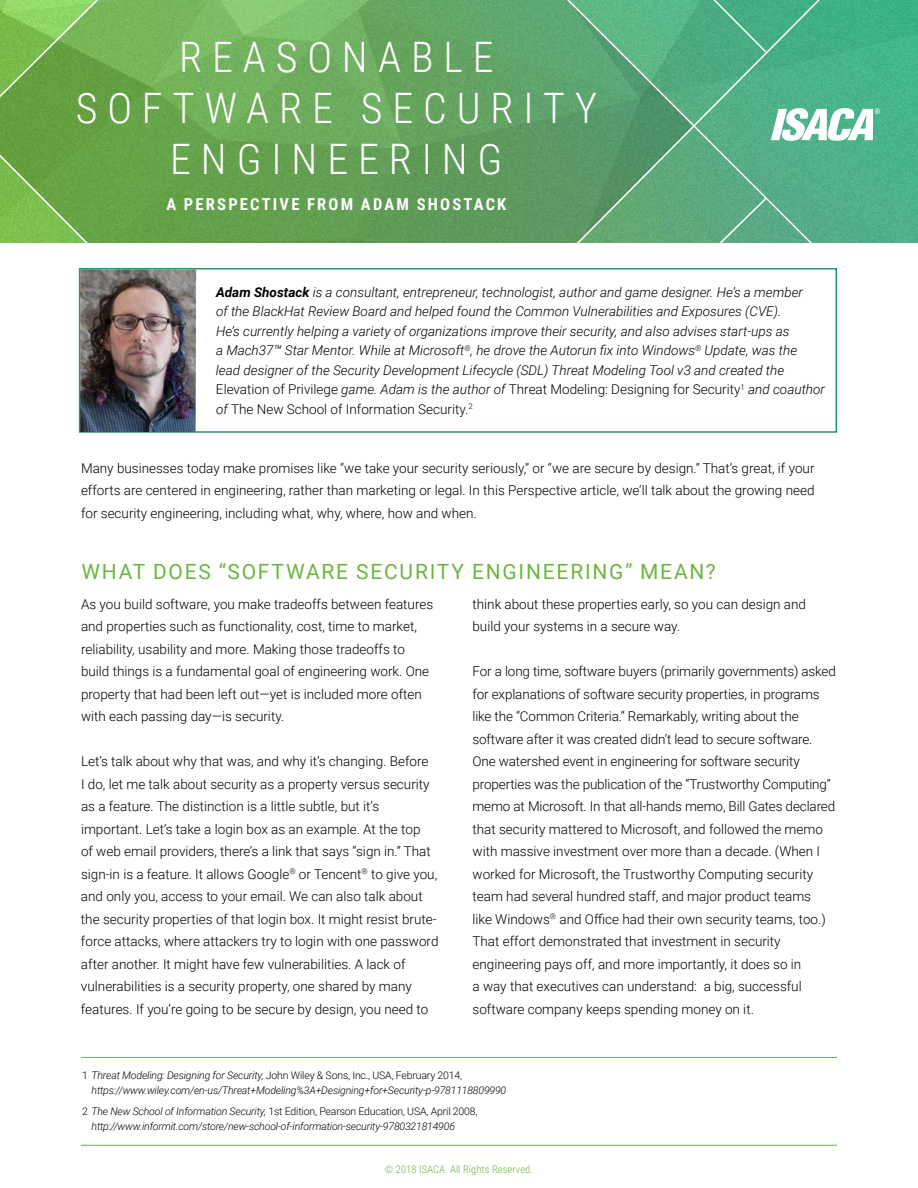
<style>
.page{position:relative;width:918px;height:1188px;background:#fff}
.page>*{position:absolute;margin:0;border:0;box-sizing:border-box;transform-origin:0 0}
.t1{font:300 42px/51px "Roboto Condensed";letter-spacing:.235em;color:#fff;text-align:center}
.t2{font:21px "Roboto";letter-spacing:.085em;color:#6cb641}
.t3{font:700 16.5px "Roboto Condensed";letter-spacing:.135em;color:#fff}
.t4{font:300 13.5px/22.5px "Roboto";color:#000}
.t5{font:italic 300 13.5px/19.5px "Roboto";color:#000}
.t6{font:italic 300 10.5px/15px "Roboto";letter-spacing:-.015em;color:#000}
.t7{font:300 10.5px "Roboto Condensed";letter-spacing:.01em;color:#6cb641}
.s1{font-weight:700}
.s2{font-style:normal}
</style>
<div class="page">
<img style="left:823px;top:0;width:95px;height:243px">
<svg style="left:0;top:0;width:563px;height:243px;background:#67a659"></svg>
<svg style="left:0;top:0;width:101px;height:101px;background:#78b651"></svg>
<svg style="left:823px;top:108px;width:57px;height:33px"></svg>
<svg style="left:0;top:152px;width:90px;height:91px;background:#73b14b"></svg>
<svg style="left:814px;top:0;width:9px;height:243px;background:#5db894"></svg>
<svg style="left:563px;top:0;width:251px;height:243px;background:#5bab80"></svg>
<div style="left:79px;top:268px;width:758px;height:165px;border:2px solid #269868"></div>
<img style="left:80px;top:269px;width:116px;height:163px">
<hr style="left:81px;top:1145px;width:756px;height:1px;background:#6cb641">
<hr style="left:81px;top:1057px;width:756px;height:1px;background:#6cb641">
<h1 class="t1" style="left:76px;top:30px;width:523px">REASONABLE<br>SOFTWARE SECURITY<br>ENGINEERING</h1>
<p class="t3" style="left:166px;top:192px;width:342px">A PERSPECTIVE FROM ADAM SHOSTACK</p>
<p class="t5" style="left:216px;top:282px;width:611px"><span class="s1">Adam Shostack</span> is a consultant, entrepreneur, technologist, author and game designer. He’s a member<br>of the BlackHat Review Board and helped found the Common Vulnerabilities and Exposures (CVE).<br>He’s currently helping a variety of organizations improve their security, and also advises start-ups as<br>a Mach37™ Star Mentor. While at Microsoft<sup>®</sup>, he drove the Autorun fix into Windows<sup>®</sup> Update, was the<br>lead designer of the Security Development Lifecycle (SDL) Threat Modeling Tool v3 and created the <span class="s2">Elevation of Privilege</span> game. Adam is the author of <span class="s2">Threat Modeling: Designing for Security</span><sup>1</sup> and coauthor of <span class="s2">The New School of Information Security.</span><sup>2</sup></p>
<p class="t4" style="left:81px;top:456px;width:735px;text-align:justify">Many businesses today make promises like “we take your security seriously,” or “we are secure by design.” That’s great, if your efforts are centered in engineering, rather than marketing or legal. In this Perspective article, we’ll talk about the growing need for security engineering, including what, why, where, how and when.</p>
<h2 class="t2" style="left:81px;top:557px;width:636px">WHAT DOES “SOFTWARE SECURITY ENGINEERING” MEAN?</h2>
<p class="t4" style="left:81px;top:592px;width:354px">As you build software, you make tradeoffs between features and properties such as functionality, cost, time to market, reliability, usability and more. Making those tradeoffs to build things is a fundamental goal of engineering work. One property that had been left out—yet is included more often with each passing day—is security.</p>
<p class="t4" style="left:81px;top:750px;width:359px">Let’s talk about why that was, and why it’s changing. Before<br>I do, let me talk about security as a property versus security as a feature. The distinction is a little subtle, but it’s important. Let’s take a login box as an example. At the top<br>of web email providers, there’s a link that says “sign in.” That sign-in is a feature. It allows Google<sup>®</sup> or Tencent<sup>®</sup> to give you, and only you, access to your email. We can also talk about the security properties of that login box. It might resist brute&shy;force attacks, where attackers try to login with one password after another. It might have few vulnerabilities. A lack of vulnerabilities is a security property, one shared by many features. If you’re going to be secure by design, you need to</p>
<p class="t4" style="left:472px;top:592px;width:335px">think about these properties early, so you can design and build your systems in a secure way.</p>
<p class="t4" style="left:472px;top:660px;width:365px">For a long time, software buyers (primarily governments) asked for explanations of software security properties, in programs like the “Common Criteria.” Remarkably, writing about the software after it was created didn’t lead to secure software.<br>One watershed event in engineering for software security properties was the publication of the “Trustworthy Computing” memo at Microsoft. In that all-hands memo, Bill Gates declared that security mattered to Microsoft, and followed the memo with massive investment over more than a decade. (When I worked for Microsoft, the Trustworthy Computing security team had several hundred staff, and major product teams<br>like Windows<sup>®</sup> and Office had their own security teams, too.)<br>That effort demonstrated that investment in security engineering pays off, and more importantly, it does so in<br>a way that executives can understand: a big, successful software company keeps spending money on it.</p>
<p class="t6" style="left:92px;top:1067px;width:416px;text-indent:-9px"><span class="s2">1</span> Threat Modeling: Designing for Security, <span class="s2">John Wiley &amp; Sons, Inc., USA, February 2014, </span>https://www.wiley.com/en-us/Threat+Modeling%3A+Designing+for+Security-p-9781118809990</p>
<p class="t6" style="left:92px;top:1103px;width:388px;text-indent:-9px"><span class="s2">2</span> The New School of Information Security, <span class="s2">1st Edition, Pearson Education, USA, April 2008, </span>http://www.informit.com/store/new-school-of-information-security-9780321814906</p>
<p class="t7" style="left:385px;top:1162px;width:150px">© 2018 ISACA. All Rights Reserved.</p>
</div>
